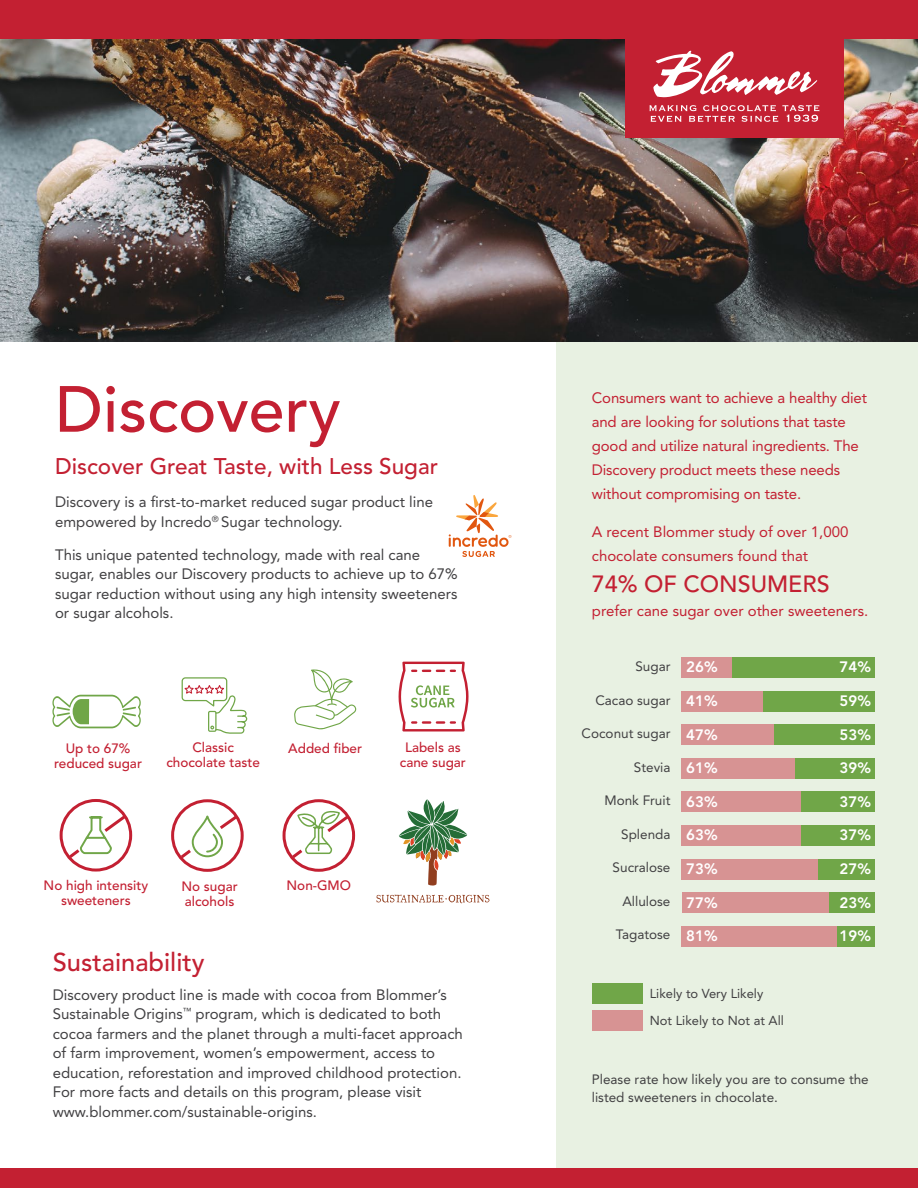
<style>
.page{position:relative;width:918px;height:1188px;background:#fff}
.page>*{position:absolute;margin:0;border:0;box-sizing:border-box;transform-origin:0 0}
.t1{font:500 64.5px "Avenir LT Std";color:#c32032}
.t2{font:500 25.5px "Avenir LT Std";color:#c32032}
.t3{font:500 23.25px "Avenir LT Std";color:#c32032}
.t4{font:500 22.5px "Avenir LT Std";color:#c32032}
.t5{font:15px/19.5px "Avenir LT Std";color:#414042}
.t6{font:15px/24px "Avenir LT Std";letter-spacing:-.01em;color:#c32032}
.t7{font:800 15px "Avenir LT Std";color:#fff}
.t8{font:13.5px/18px "Avenir LT Std";color:#414042}
.t9{font:500 13.5px/15px "Avenir LT Std";color:#c32032;text-align:center}
.t10{font:12.9px "Avenir LT Std";color:#414042}
</style>
<div class="page">
<div style="left:556px;top:329px;width:362px;height:846px;background:#e8f1e2"></div>
<img style="left:0;top:39px;width:918px;height:302px">
<div style="left:0;top:0;width:918px;height:39px;background:#c32032"></div>
<div style="left:625px;top:24px;width:219px;height:114px;background:#c32032"></div>
<svg style="left:653px;top:50px;width:164px;height:47px"></svg>
<svg style="left:649px;top:105px;width:170px;height:17px"></svg>
<div style="left:0;top:1168px;width:918px;height:20px;background:#c32032"></div>
<div style="left:60px;top:799px;width:72px;height:73px;border:3px solid #c32032;border-radius:50%"></div>
<div style="left:283px;top:799px;width:72px;height:73px;border:3px solid #c32032;border-radius:50%"></div>
<div style="left:171px;top:799px;width:73px;height:73px;border:3px solid #c32032;border-radius:50%"></div>
<svg style="left:66px;top:812px;width:63px;height:49px"></svg>
<svg style="left:177px;top:811px;width:64px;height:50px"></svg>
<svg style="left:181px;top:677px;width:66px;height:57px"></svg>
<svg style="left:289px;top:809px;width:63px;height:52px"></svg>
<svg style="left:294px;top:669px;width:62px;height:60px"></svg>
<svg style="left:449px;top:495px;width:62px;height:62px"></svg>
<svg style="left:377px;top:894px;width:113px;height:9px"></svg>
<svg style="left:399px;top:799px;width:68px;height:87px"></svg>
<svg style="left:399px;top:662px;width:70px;height:70px"></svg>
<div style="left:592px;top:1011px;width:51px;height:20px;background:#d79393"></div>
<div style="left:682px;top:657px;width:50px;height:21px;background:#d79393"></div>
<div style="left:732px;top:657px;width:143px;height:21px;background:#70a648"></div>
<div style="left:682px;top:691px;width:81px;height:21px;background:#d79393"></div>
<div style="left:763px;top:691px;width:112px;height:21px;background:#70a648"></div>
<div style="left:682px;top:724px;width:92px;height:21px;background:#d79393"></div>
<div style="left:774px;top:724px;width:101px;height:21px;background:#70a648"></div>
<div style="left:682px;top:758px;width:113px;height:21px;background:#d79393"></div>
<div style="left:795px;top:758px;width:80px;height:21px;background:#70a648"></div>
<div style="left:682px;top:792px;width:119px;height:20px;background:#d79393"></div>
<div style="left:801px;top:792px;width:74px;height:20px;background:#70a648"></div>
<div style="left:682px;top:825px;width:119px;height:21px;background:#d79393"></div>
<div style="left:801px;top:825px;width:74px;height:21px;background:#70a648"></div>
<div style="left:682px;top:859px;width:137px;height:20px;background:#d79393"></div>
<div style="left:819px;top:859px;width:56px;height:20px;background:#70a648"></div>
<div style="left:682px;top:892px;width:148px;height:21px;background:#d79393"></div>
<div style="left:830px;top:892px;width:45px;height:21px;background:#70a648"></div>
<div style="left:682px;top:926px;width:155px;height:21px;background:#d79393"></div>
<div style="left:837px;top:926px;width:38px;height:21px;background:#70a648"></div>
<div style="left:592px;top:984px;width:51px;height:20px;background:#70a648"></div>
<svg style="left:52px;top:695px;width:89px;height:33px"></svg>
<h1 class="t1" style="left:55px;top:372px;width:287px">Discovery</h1>
<h3 class="t4" style="left:55px;top:454px;width:384px">Discover Great Taste, with Less Sugar</h3>
<p class="t5" style="left:55px;top:493px;width:379px">Discovery is a first-to-market reduced sugar product line empowered by Incredo<sup>®</sup> Sugar technology.</p>
<p class="t5" style="left:55px;top:545px;width:404px">This unique patented technology, made with real cane sugar, enables our Discovery products to achieve up to 67% sugar reduction without using any high intensity sweeteners or sugar alcohols.</p>
<p class="t9" style="left:54px;top:741px;width:89px">Up to 67% reduced sugar</p>
<p class="t9" style="left:166px;top:740px;width:95px">Classic chocolate taste</p>
<p class="t9" style="left:288px;top:741px;width:75px">Added fiber</p>
<p class="t9" style="left:400px;top:740px;width:68px">Labels as cane sugar</p>
<p class="t9" style="left:44px;top:878px;width:106px">No high intensity sweeteners</p>
<p class="t9" style="left:287px;top:879px;width:66px">Non-GMO</p>
<p class="t9" style="left:181px;top:879px;width:58px;text-align:left">No sugar alcohols</p>
<h2 class="t2" style="left:53px;top:947px;width:154px">Sustainability</h2>
<p class="t5" style="left:53px;top:985px;width:412px">Discovery product line is made with cocoa from Blommer’s Sustainable Origins<sup>™</sup> program, which is dedicated to both cocoa farmers and the planet through a multi-facet approach of farm improvement, women’s empowerment, access to education, reforestation and improved childhood protection.<br>For more facts and details on this program, please visit www.blommer.com/sustainable-origins.</p>
<p class="t6" style="left:592px;top:386px;width:277px">Consumers want to achieve a healthy diet and are looking for solutions that taste good and utilize natural ingredients. The Discovery product meets these needs without compromising on taste.</p>
<p class="t6" style="left:592px;top:520px;width:258px">A recent Blommer study of over 1,000 chocolate consumers found that</p>
<h3 class="t3" style="left:592px;top:570px;width:239px">74% OF CONSUMERS</h3>
<p class="t6" style="left:592px;top:599px;width:278px">prefer cane sugar over other sweeteners.</p>
<p class="t8" style="left:635px;top:658px;width:37px">Sugar</p>
<p class="t8" style="left:595px;top:691px;width:77px">Cacao sugar</p>
<p class="t8" style="left:582px;top:725px;width:90px">Coconut sugar</p>
<p class="t8" style="left:634px;top:758px;width:38px">Stevia</p>
<p class="t8" style="left:604px;top:792px;width:68px">Monk Fruit</p>
<p class="t8" style="left:621px;top:825px;width:51px">Splenda</p>
<p class="t8" style="left:613px;top:859px;width:59px">Sucralose</p>
<p class="t8" style="left:622px;top:892px;width:50px">Allulose</p>
<p class="t8" style="left:616px;top:926px;width:56px">Tagatose</p>
<p class="t7" style="left:686px;top:658px;width:33px">26%</p>
<p class="t7" style="left:840px;top:658px;width:33px">74%</p>
<p class="t7" style="left:686px;top:692px;width:33px">41%</p>
<p class="t7" style="left:840px;top:692px;width:33px">59%</p>
<p class="t7" style="left:686px;top:725px;width:33px">47%</p>
<p class="t7" style="left:840px;top:725px;width:33px">53%</p>
<p class="t7" style="left:686px;top:759px;width:33px">61%</p>
<p class="t7" style="left:840px;top:759px;width:33px">39%</p>
<p class="t7" style="left:686px;top:793px;width:33px">63%</p>
<p class="t7" style="left:840px;top:793px;width:33px">37%</p>
<p class="t7" style="left:686px;top:826px;width:33px">63%</p>
<p class="t7" style="left:840px;top:826px;width:33px">37%</p>
<p class="t7" style="left:686px;top:860px;width:33px">73%</p>
<p class="t7" style="left:840px;top:860px;width:33px">27%</p>
<p class="t7" style="left:686px;top:893px;width:33px">77%</p>
<p class="t7" style="left:840px;top:893px;width:33px">23%</p>
<p class="t7" style="left:686px;top:927px;width:33px">81%</p>
<p class="t7" style="left:840px;top:927px;width:33px">19%</p>
<p class="t10" style="left:650px;top:986px;width:115px">Likely to Very Likely</p>
<p class="t10" style="left:650px;top:1013px;width:136px">Not Likely to Not at All</p>
<p class="t8" style="left:592px;top:1070px;width:278px">Please rate how likely you are to consume the listed sweeteners in chocolate.</p>
</div>
